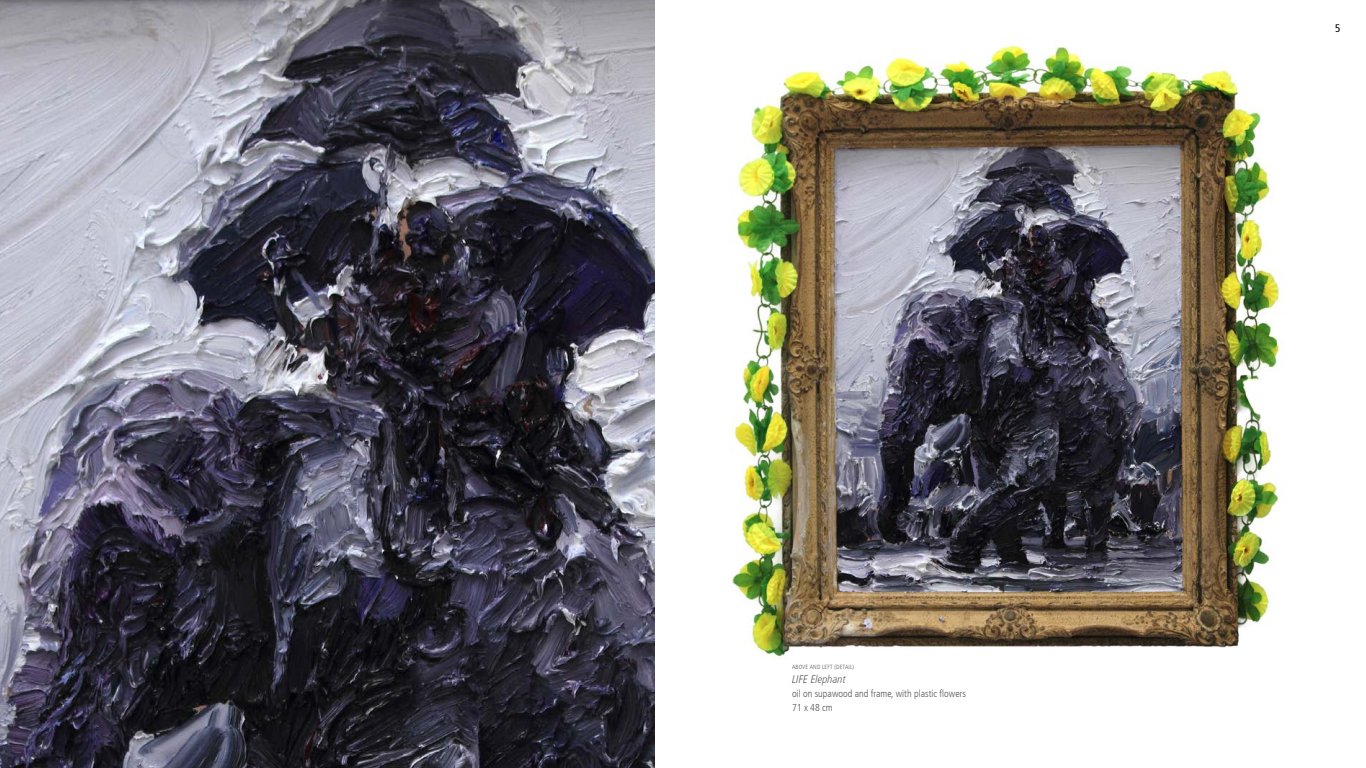
<style>
.page{position:relative;width:1366px;height:768px;background:#fff}
.page>*{position:absolute;margin:0;border:0;box-sizing:border-box;transform-origin:0 0}
.t1{font:italic 300 condensed 11px "Frutiger LT Com";color:#58595b}
.t2{font:condensed 11px "Frutiger LT Com";color:#000}
.t3{font:300 condensed 10px/14px "Frutiger LT Com";color:#58595b}
.t4{font:300 condensed 6px "Frutiger LT Com";letter-spacing:.03em;color:#58595b}
</style>
<div class="page">
<img style="left:731px;top:43px;width:553px;height:616px">
<img style="left:0;top:0;width:655px;height:768px">
<p class="t4" style="left:792px;top:664px;width:64px">ABOVE AND LEFT (DETAIL)</p>
<p class="t1" style="left:792px;top:673px;width:55px">LIFE Elephant</p>
<p class="t3" style="left:792px;top:687px;width:175px">oil on supawood and frame, with plastic flowers<br>71 x 48 cm</p>
<p class="t2" style="left:1335px;top:22px;width:7px">5</p>
</div>
